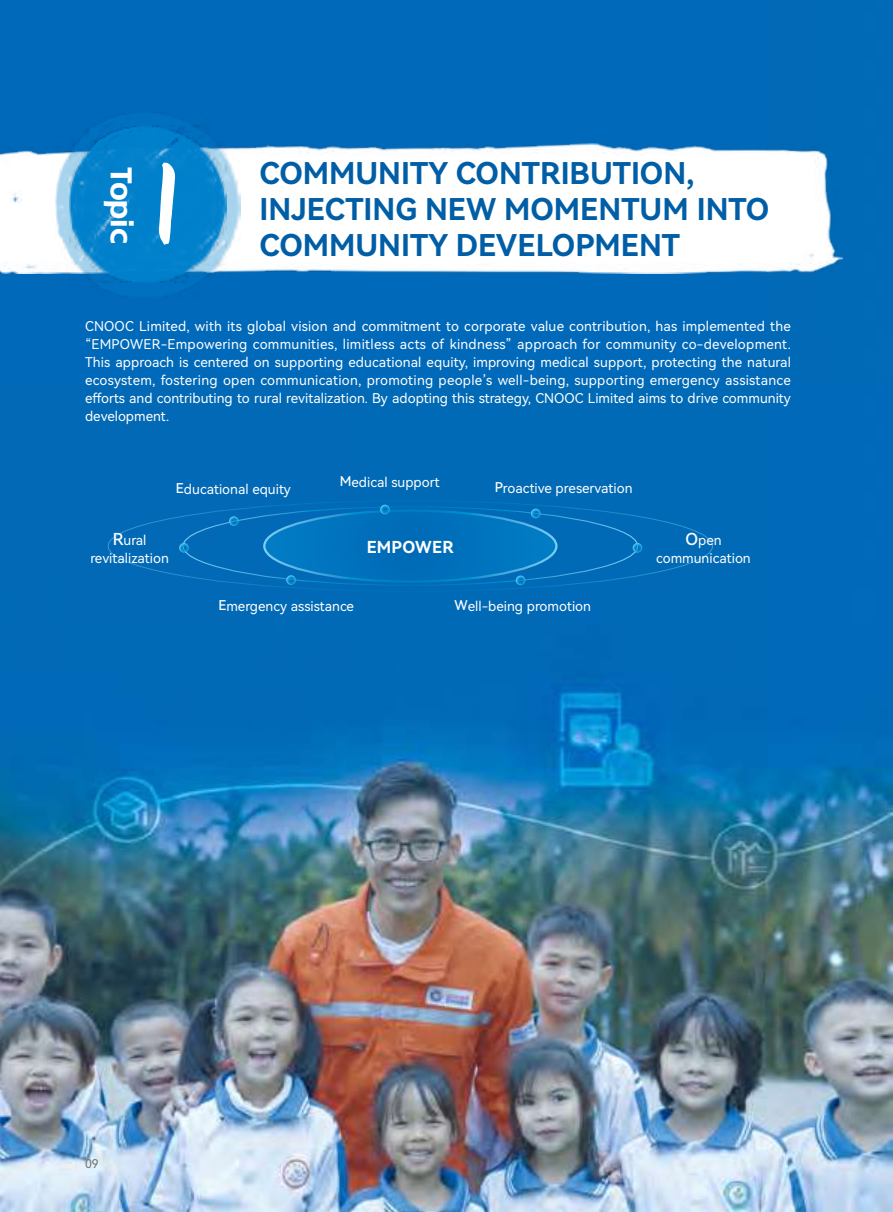
<style>
.page{position:relative;width:893px;height:1212px;background:#fff}
.page>*{position:absolute;margin:0;border:0;box-sizing:border-box;transform-origin:0 0}
.t1{font:159px "Pang Men Zheng Dao Cu";color:#fff}
.t2{font:30px/36px "Harmony OS Sans SC Bold";color:#005ea6}
.t3{font:700 30px "Alimama Shu Hei Ti";color:#fff}
.t4{font:16.5px "Harmony OS Sans SC Bold";letter-spacing:.02em;color:#fff}
.t5{font:13.5px/18px "Harmony OS Sans SC";color:#fff;text-align:center}
.t6{font:12px "Harmony OS Sans SC";color:#727171}
.s1{font-family:"Harmony OS Sans SC Medium"}
.s2{font-family:"Harmony OS Sans SC Medium";font-size:16.5px}
</style>
<div class="page">
<img style="left:0;top:0;width:893px;height:1212px">
<img style="left:0;top:143px;width:843px;height:131px">
<img style="left:55px;top:112px;width:185px;height:185px">
<img style="left:69px;top:126px;width:157px;height:157px">
<svg style="left:229px;top:516px;width:10px;height:10px"></svg>
<svg style="left:179px;top:543px;width:10px;height:10px"></svg>
<svg style="left:516px;top:575px;width:9px;height:10px"></svg>
<svg style="left:286px;top:575px;width:10px;height:10px"></svg>
<svg style="left:633px;top:543px;width:9px;height:10px"></svg>
<div style="left:264px;top:511px;width:292px;height:70px;background:#0072bd;border-radius:50%"></div>
<div style="left:263px;top:509px;width:294px;height:74px;border:2px solid #fff;border-radius:50%"></div>
<svg style="left:380px;top:505px;width:10px;height:9px"></svg>
<svg style="left:531px;top:509px;width:10px;height:9px"></svg>
<h2 class="t3" style="left:136px;top:167px;width:79px;rotate:90deg">Topic</h2>
<h1 class="t1" style="left:143px;top:114px;width:51px">1</h1>
<h2 class="t2" style="left:259px;top:154px;width:511px">COMMUNITY CONTRIBUTION,<br>INJECTING NEW MOMENTUM INTO<br>COMMUNITY DEVELOPMENT</h2>
<p class="t5" style="left:85px;top:317px;width:707px;text-align:justify">CNOOC Limited, with its global vision and commitment to corporate value contribution, has implemented the “EMPOWER-Empowering communities, limitless acts of kindness” approach for community co-development.<br>This approach is centered on supporting educational equity, improving medical support, protecting the natural ecosystem, fostering open communication, promoting people’s well-being, supporting emergency assistance efforts and contributing to rural revitalization. By adopting this strategy, CNOOC Limited aims to drive community development.</p>
<p class="t5" style="left:176px;top:480px;width:117px"><span class="s1">E</span>ducational equity</p>
<p class="t5" style="left:340px;top:473px;width:101px"><span class="s1">M</span>edical support</p>
<p class="t5" style="left:495px;top:479px;width:139px"><span class="s1">P</span>roactive preservation</p>
<p class="t5" style="left:90px;top:531px;width:80px"><span class="s2">R</span>ural revitalization</p>
<p class="t5" style="left:656px;top:531px;width:96px"><span class="s2">O</span>pen communication</p>
<p class="t4" style="left:367px;top:535px;width:89px">EMPOWER</p>
<p class="t5" style="left:218px;top:597px;width:137px"><span class="s1">E</span>mergency assistance</p>
<p class="t5" style="left:455px;top:597px;width:138px"><span class="s1">W</span>ell-being promotion</p>
<p class="t6" style="left:85px;top:1155px;width:15px">09</p>
</div>
